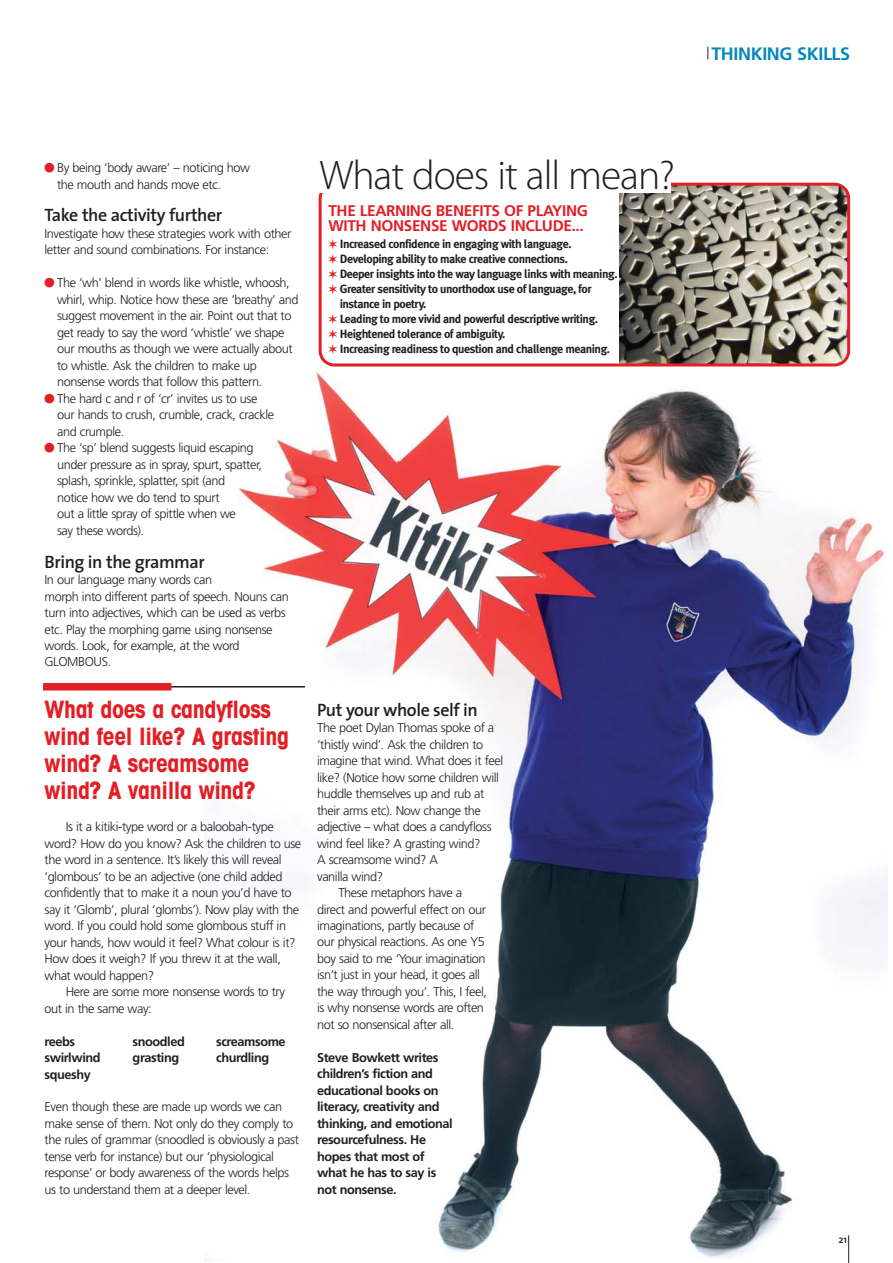
<style>
.page{position:relative;width:893px;height:1263px;background:#fff}
.page>*{position:absolute;margin:0;border:0;box-sizing:border-box;transform-origin:0 0}
.t1{font:300 41.55px "Myriad Pro";letter-spacing:-.025em;color:#231f20}
.t2{font:700 condensed 24px/27px "Avant Garde LT";letter-spacing:-.015em;color:#e31f26}
.t3{font:600 18px "The Sans";letter-spacing:-.025em;color:#231f20}
.t4{font:700 18px "Frutiger LT";letter-spacing:-.02em;color:#0588bc}
.t5{font:700 15.45px/15.5px "Frutiger";letter-spacing:-.02em;color:#e31e26}
.t6{font:300 12.75px/16.5px "Frutiger";letter-spacing:-.035em;color:#231f20}
.t7{font:700 12.75px/16.5px "Frutiger";letter-spacing:-.035em;color:#231f20}
.t8{font:700 12px "Meta Plus";letter-spacing:-.04em;color:#231f20}
.t9{font:600 10.5px "The Sans";color:#231f20}
.s1{color:#e31e26}
.s2{color:#e31f26}
</style>
<div class="page">
<img style="left:227px;top:313px;width:660px;height:948px">
<svg style="left:848px;top:1235px;width:1px;height:28px"></svg>
<svg style="left:707px;top:47px;width:1px;height:12px"></svg>
<svg style="left:319px;top:183px;width:531px;height:184px"></svg>
<div style="left:313px;top:170px;width:358px;height:22px;background:#fff"></div>
<hr style="left:43px;top:686px;width:262px;height:2px;background:#231f20">
<div style="left:43px;top:683px;width:128px;height:8px;background:#e31f26"></div>
<h3 class="t4" style="left:711px;top:43px;width:140px">THINKING SKILLS</h3>
<p class="t6" style="left:57px;top:160px;width:194px;text-indent:-13px"><span class="s1">●</span> By being ‘body aware’ – noticing how the mouth and hands move etc.</p>
<h3 class="t3" style="left:45px;top:205px;width:179px">Take the activity further</h3>
<p class="t6" style="left:45px;top:226px;width:248px">Investigate how these strategies work with other letter and sound combinations. For instance:</p>
<p class="t6" style="left:57px;top:276px;width:243px;text-indent:-13px"><span class="s1">●</span> The ‘wh’ blend in words like whistle, whoosh, whirl, whip. Notice how these are ‘breathy’ and suggest movement in the air. Point out that to get ready to say the word ‘whistle’ we shape our mouths as though we were actually about to whistle. Ask the children to make up nonsense words that follow this pattern.</p>
<p class="t6" style="left:57px;top:391px;width:219px;text-indent:-13px"><span class="s2">●</span> The hard c and r of ‘cr’ invites us to use our hands to crush, crumble, crack, crackle and crumple.</p>
<p class="t6" style="left:57px;top:441px;width:207px;text-indent:-13px"><span class="s2">●</span> The ‘sp’ blend suggests liquid escaping under pressure as in spray, spurt, spatter, splash, sprinkle, splatter, spit (and<br>notice how we do tend to spurt<br>out a little spray of spittle when we<br>say these words).</p>
<h3 class="t3" style="left:45px;top:551px;width:162px">Bring in the grammar</h3>
<p class="t6" style="left:45px;top:572px;width:246px">In our language many words can<br>morph into different parts of speech. Nouns can turn into adjectives, which can be used as verbs etc. Play the morphing game using nonsense words. Look, for example, at the word GLOMBOUS.</p>
<h2 class="t2" style="left:45px;top:698px;width:246px">What does a candyfloss wind feel like? A grasting wind? A screamsome wind? A vanilla wind?</h2>
<p class="t6" style="left:45px;top:820px;width:258px;text-indent:21px">Is it a kitiki-type word or a baloobah-type word? How do you know? Ask the children to use the word in a sentence. It’s likely this will reveal ‘glombous’ to be an adjective (one child added confidently that to make it a noun you’d have to say it ‘Glomb’, plural ‘glombs’). Now play with the word. If you could hold some glombous stuff in your hands, how would it feel? What colour is it?<br>How does it weigh? If you threw it at the wall, what would happen?</p>
<p class="t6" style="left:45px;top:984px;width:242px;text-indent:21px">Here are some more nonsense words to try out in the same way:</p>
<p class="t7" style="left:45px;top:1034px;width:32px">reebs</p>
<p class="t7" style="left:133px;top:1034px;width:54px">snoodled</p>
<p class="t7" style="left:216px;top:1034px;width:71px">screamsome</p>
<p class="t7" style="left:45px;top:1050px;width:58px">swirlwind</p>
<p class="t7" style="left:133px;top:1050px;width:48px">grasting</p>
<p class="t7" style="left:216px;top:1050px;width:54px">churdling</p>
<p class="t7" style="left:45px;top:1067px;width:48px">squeshy</p>
<p class="t6" style="left:45px;top:1100px;width:256px">Even though these are made up words we can make sense of them. Not only do they comply to the rules of grammar (snoodled is obviously a past tense verb for instance) but our ‘physiological response’ or body awareness of the words helps us to understand them at a deeper level.</p>
<h1 class="t1" style="left:319px;top:150px;width:357px">What does it all mean?</h1>
<p class="t5" style="left:328px;top:204px;width:261px">THE LEARNING BENEFITS OF PLAYING<br>WITH NONSENSE WORDS INCLUDE...</p>
<p class="t8" style="left:328px;top:239px;width:245px"><span class="s1">✶</span> Increased confidence in engaging with language.</p>
<p class="t8" style="left:328px;top:254px;width:241px"><span class="s1">✶</span> Developing ability to make creative connections.</p>
<p class="t8" style="left:328px;top:269px;width:290px"><span class="s2">✶</span> Deeper insights into the way language links with meaning.</p>
<p class="t8" style="left:328px;top:284px;width:265px"><span class="s1">✶</span> Greater sensitivity to unorthodox use of language, for</p>
<p class="t8" style="left:340px;top:299px;width:88px">instance in poetry.</p>
<p class="t8" style="left:328px;top:314px;width:271px"><span class="s1">✶</span> Leading to more vivid and powerful descriptive writing.</p>
<p class="t8" style="left:328px;top:329px;width:178px"><span class="s1">✶</span> Heightened tolerance of ambiguity.</p>
<p class="t8" style="left:328px;top:344px;width:283px"><span class="s1">✶</span> Increasing readiness to question and challenge meaning.</p>
<h3 class="t3" style="left:317px;top:699px;width:162px">Put your whole self in</h3>
<p class="t6" style="left:317px;top:721px;width:179px">The poet Dylan Thomas spoke of a</p>
<p class="t6" style="left:317px;top:737px;width:168px">‘thistly wind’. Ask the children to</p>
<p class="t6" style="left:317px;top:754px;width:188px">imagine that wind. What does it feel</p>
<p class="t6" style="left:317px;top:770px;width:183px">like? (Notice how some children will</p>
<p class="t6" style="left:317px;top:786px;width:169px">huddle themselves up and rub at</p>
<p class="t6" style="left:317px;top:803px;width:165px">their arms etc). Now change the</p>
<p class="t6" style="left:317px;top:819px;width:176px">adjective – what does a candyfloss</p>
<p class="t6" style="left:317px;top:836px;width:165px">wind feel like? A grasting wind?</p>
<p class="t6" style="left:317px;top:852px;width:122px">A screamsome wind? A</p>
<p class="t6" style="left:317px;top:869px;width:68px">vanilla wind?</p>
<p class="t6" style="left:338px;top:885px;width:125px">These metaphors have a</p>
<p class="t6" style="left:317px;top:902px;width:170px">direct and powerful effect on our</p>
<p class="t6" style="left:317px;top:918px;width:159px">imaginations, partly because of</p>
<p class="t6" style="left:317px;top:935px;width:169px">our physical reactions. As one Y5</p>
<p class="t6" style="left:317px;top:951px;width:170px">boy said to me ‘Your imagination</p>
<p class="t6" style="left:317px;top:968px;width:164px">isn’t just in your head, it goes all</p>
<p class="t6" style="left:317px;top:984px;width:171px">the way through you’. This, I feel,</p>
<p class="t6" style="left:317px;top:1001px;width:168px">is why nonsense words are often</p>
<p class="t6" style="left:317px;top:1017px;width:139px">not so nonsensical after all.</p>
<p class="t7" style="left:317px;top:1050px;width:137px">Steve Bowkett writes children’s fiction and educational books on literacy, creativity and thinking, and emotional resourcefulness. He hopes that most of what he has to say is not nonsense.</p>
<p class="t9" style="left:838px;top:1233px;width:10px">21</p>
</div>
